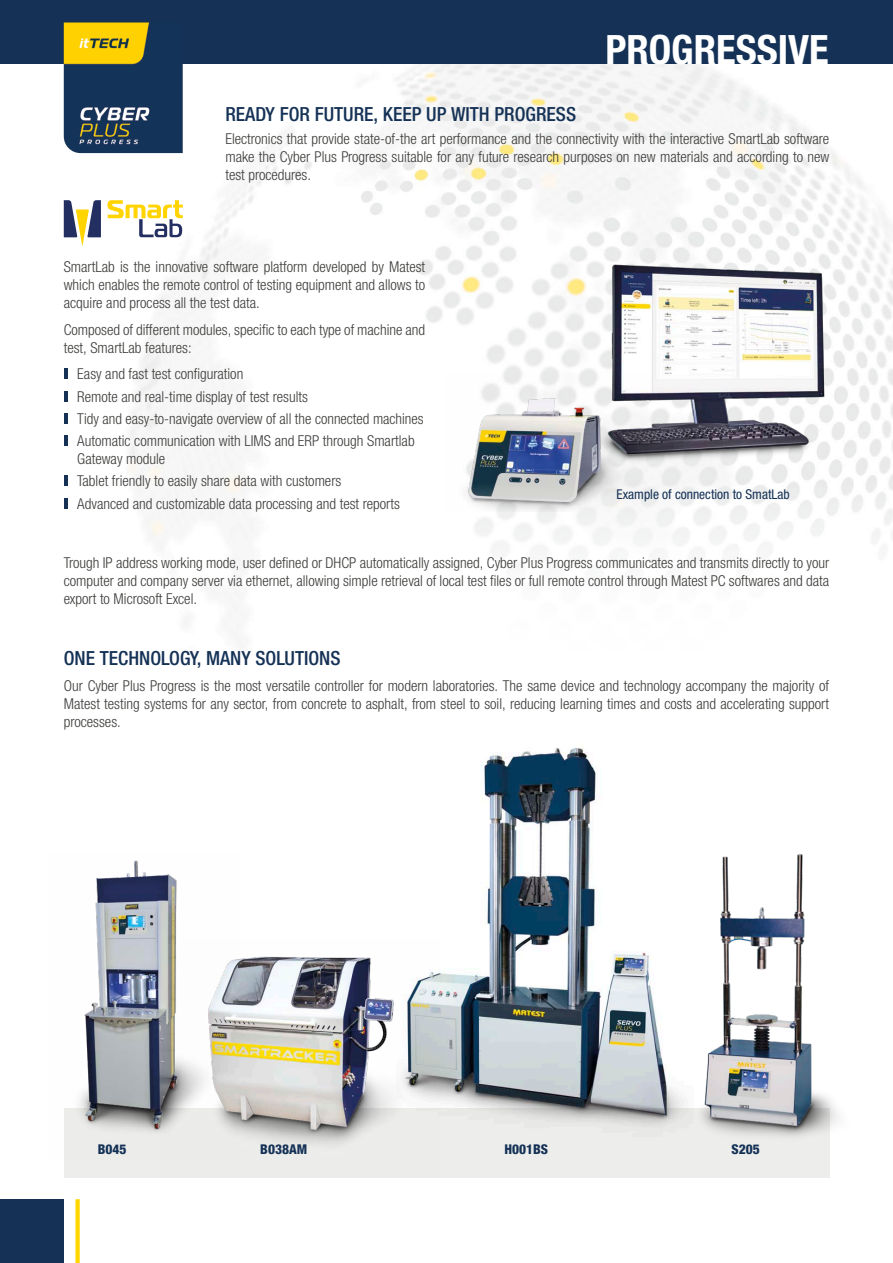
<style>
.page{position:relative;width:893px;height:1263px;background:#fff}
.page>*{position:absolute;margin:0;border:0;box-sizing:border-box;transform-origin:0 0}
.t1{font:700 condensed 40.5px "Helvetica Neue LTW1 G";color:#fff}
.t2{font:500 condensed 19.5px "Helvetica Neue LTW1 G";color:#153256}
.t3{font:300 condensed 15px/18px "Helvetica Neue LTW1 G";color:#3c3c3a;text-align:justify}
.t4{font:condensed 13.5px "Helvetica Neue LTW1 G";color:#153256}
.t5{font:800 condensed 13.5px "Helvetica Neue LTW1 G";color:#153256}
</style>
<div class="page">
<div style="left:0;top:1199px;width:64px;height:64px;background:#153256"></div>
<div style="left:75px;top:1199px;width:5px;height:64px;background:#ffd700"></div>
<img style="left:63px;top:64px;width:830px;height:560px">
<div style="left:0;top:0;width:893px;height:64px;background:#153256"></div>
<img style="left:64px;top:23px;width:119px;height:130px">
<hr style="left:64px;top:369px;width:4px;height:10px;background:#153256">
<hr style="left:64px;top:391px;width:4px;height:10px;background:#153256">
<hr style="left:64px;top:413px;width:4px;height:11px;background:#153256">
<hr style="left:64px;top:435px;width:4px;height:11px;background:#153256">
<hr style="left:64px;top:476px;width:4px;height:10px;background:#153256">
<hr style="left:64px;top:498px;width:4px;height:10px;background:#153256">
<img style="left:573px;top:250px;width:277px;height:231px">
<img style="left:443px;top:373px;width:204px;height:138px">
<div style="left:64px;top:1109px;width:765px;height:69px;background:#ededec"></div>
<img style="left:440px;top:748px;width:217px;height:378px">
<img style="left:64px;top:860px;width:113px;height:272px">
<img style="left:657px;top:854px;width:181px;height:313px">
<svg style="left:446px;top:483px;width:447px;height:141px"></svg>
<svg style="left:107px;top:200px;width:76px;height:37px"></svg>
<svg style="left:64px;top:200px;width:37px;height:47px"></svg>
<img style="left:162px;top:938px;width:278px;height:206px">
<h1 class="t1" style="left:606px;top:25px;width:225px">PROGRESSIVE</h1>
<h2 class="t2" style="left:225px;top:103px;width:352px">READY FOR FUTURE, KEEP UP WITH PROGRESS</h2>
<p class="t3" style="left:225px;top:129px;width:605px">Electronics that provide state-of-the art performance and the connectivity with the interactive SmartLab software make the Cyber Plus Progress suitable for any future research purposes on new materials and according to new test procedures.</p>
<p class="t3" style="left:64px;top:258px;width:363px">SmartLab is the innovative software platform developed by Matest which enables the remote control of testing equipment and allows to acquire and process all the test data.</p>
<p class="t3" style="left:64px;top:321px;width:363px">Composed of different modules, specific to each type of machine and test, SmartLab features:</p>
<p class="t3" style="left:77px;top:363px;width:348px;line-height:22.2px;text-align:left">Easy and fast test configuration<br>Remote and real-time display of test results<br>Tidy and easy-to-navigate overview of all the connected machines Automatic communication with LIMS and ERP through Smartlab</p>
<p class="t3" style="left:77px;top:448px;width:324px;line-height:22.2px;text-align:left">Gateway module<br>Tablet friendly to easily share data with customers<br>Advanced and customizable data processing and test reports</p>
<p class="t4" style="left:617px;top:486px;width:175px">Example of connection to SmatLab</p>
<p class="t3" style="left:64px;top:554px;width:767px">Trough IP address working mode, user defined or DHCP automatically assigned, Cyber Plus Progress communicates and transmits directly to your computer and company server via ethernet, allowing simple retrieval of local test files or full remote control through Matest PC softwares and data export to Microsoft Excel.</p>
<h2 class="t2" style="left:64px;top:646px;width:278px">ONE TECHNOLOGY, MANY SOLUTIONS</h2>
<p class="t3" style="left:64px;top:677px;width:767px">Our Cyber Plus Progress is the most versatile controller for modern laboratories. The same device and technology accompany the majority of Matest testing systems for any sector, from concrete to asphalt, from steel to soil, reducing learning times and costs and accelerating support processes.</p>
<p class="t5" style="left:98px;top:1140px;width:30px">B045</p>
<p class="t5" style="left:504px;top:1140px;width:45px">H001BS</p>
<p class="t5" style="left:731px;top:1141px;width:30px">S205</p>
<p class="t5" style="left:260px;top:1140px;width:49px">B038AM</p>
</div>
